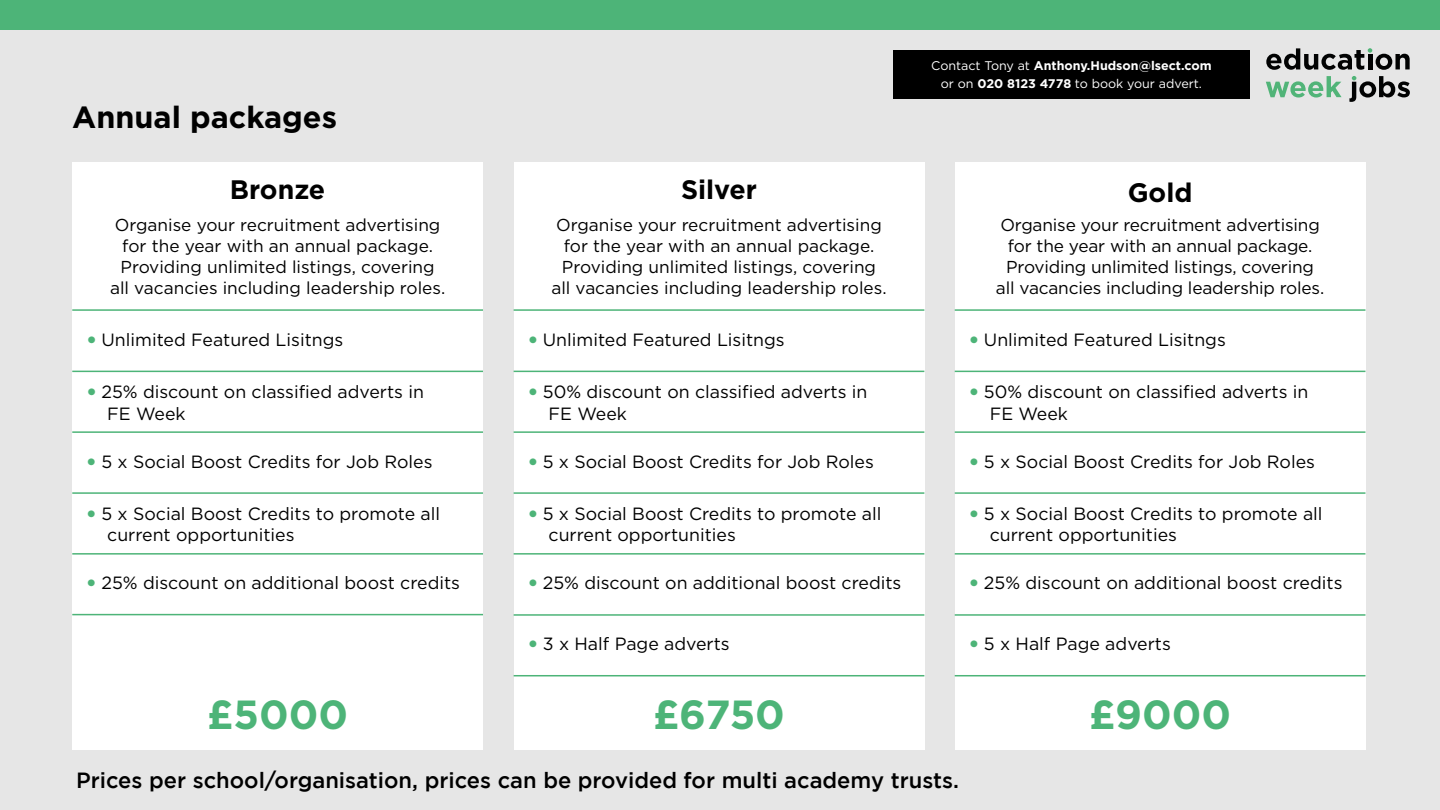
<style>
.page{position:relative;width:1440px;height:810px;background:#e6e6e6}
.page>*{position:absolute;margin:0;border:0;box-sizing:border-box;transform-origin:0 0}
.t1{font:700 40.65px "Gotham HTF";color:#4db478}
.t2{font:700 30.6px "Gotham HTF";color:#000}
.t3{font:700 26.7px "Gotham HTF";color:#000}
.t4{font:21.98px "Gotham HTF Medium 2";color:#000}
.t5{font:17.7px/21.3px "Gotham HTF";color:#000}
.t6{font:17.25px/20.7px "Gotham HTF";color:#000;text-align:center}
.t7{font:700 12.52px/18.1px "Gotham HTF";color:#fff;text-align:center}
.s1{font-weight:400}
.s2{font-family:"Museo Sans 700";color:#4db478}
</style>
<div class="page">
<svg style="left:1266px;top:48px;width:144px;height:22px"></svg>
<svg style="left:1266px;top:76px;width:76px;height:22px"></svg>
<svg style="left:1349px;top:76px;width:61px;height:26px"></svg>
<div style="left:0;top:0;width:1440px;height:30px;background:#4db478"></div>
<div style="left:893px;top:50px;width:357px;height:49px;background:#000"></div>
<div style="left:955px;top:162px;width:410px;height:588px;background:#fff"></div>
<hr style="left:955px;top:309px;width:410px;height:2px;background:#4db478">
<hr style="left:955px;top:371px;width:410px;height:1px;background:#4db478">
<hr style="left:955px;top:492px;width:410px;height:2px;background:#4db478">
<hr style="left:955px;top:431px;width:410px;height:2px;background:#4db478">
<hr style="left:955px;top:553px;width:410px;height:2px;background:#4db478">
<hr style="left:955px;top:614px;width:410px;height:2px;background:#4db478">
<hr style="left:955px;top:675px;width:410px;height:1px;background:#4db478">
<div style="left:72px;top:162px;width:411px;height:588px;background:#fff"></div>
<div style="left:514px;top:162px;width:410px;height:588px;background:#fff"></div>
<hr style="left:72px;top:309px;width:411px;height:2px;background:#4db478">
<hr style="left:72px;top:371px;width:411px;height:1px;background:#4db478">
<hr style="left:72px;top:492px;width:411px;height:2px;background:#4db478">
<hr style="left:72px;top:431px;width:411px;height:2px;background:#4db478">
<hr style="left:72px;top:553px;width:411px;height:2px;background:#4db478">
<hr style="left:72px;top:614px;width:411px;height:1px;background:#4db478">
<hr style="left:514px;top:309px;width:410px;height:2px;background:#4db478">
<hr style="left:514px;top:371px;width:410px;height:1px;background:#4db478">
<hr style="left:514px;top:492px;width:410px;height:2px;background:#4db478">
<hr style="left:514px;top:431px;width:410px;height:2px;background:#4db478">
<hr style="left:514px;top:553px;width:410px;height:2px;background:#4db478">
<hr style="left:514px;top:614px;width:410px;height:2px;background:#4db478">
<hr style="left:514px;top:675px;width:410px;height:1px;background:#4db478">
<h2 class="t2" style="left:72px;top:99px;width:266px">Annual packages</h2>
<h3 class="t3" style="left:230px;top:174px;width:97px">Bronze</h3>
<h3 class="t3" style="left:681px;top:174px;width:78px">Silver</h3>
<p class="t7" style="left:931px;top:56px;width:282px"><span class="s1">Contact Tony at</span> Anthony.Hudson@lsect.com <span class="s1">or on</span> 020 8123 4778 <span class="s1">to book your advert.</span></p>
<h3 class="t3" style="left:1128px;top:177px;width:66px">Gold</h3>
<p class="t6" style="left:110px;top:215px;width:337px">Organise your recruitment advertising for the year with an annual package.<br>Providing unlimited listings, covering all vacancies including leadership roles.</p>
<p class="t6" style="left:551px;top:215px;width:337px">Organise your recruitment advertising for the year with an annual package.<br>Providing unlimited listings, covering all vacancies including leadership roles.</p>
<p class="t6" style="left:996px;top:215px;width:330px">Organise your recruitment advertising for the year with an annual package.<br>Providing unlimited listings, covering all vacancies including leadership roles.</p>
<p class="t5" style="left:528px;top:329px;width:258px"><span class="s2">∞</span> Unlimited Featured Lisitngs</p>
<p class="t5" style="left:549px;top:381px;width:320px;text-indent:-20px"><span class="s2">∞</span> 50% discount on classified adverts in<br>FE Week</p>
<p class="t5" style="left:87px;top:329px;width:258px"><span class="s2">∞</span> Unlimited Featured Lisitngs</p>
<p class="t5" style="left:107px;top:381px;width:318px;text-indent:-20px"><span class="s2">∞</span> 25% discount on classified adverts in<br>FE Week</p>
<p class="t5" style="left:969px;top:329px;width:258px"><span class="s2">∞</span> Unlimited Featured Lisitngs</p>
<p class="t5" style="left:990px;top:381px;width:320px;text-indent:-20px"><span class="s2">∞</span> 50% discount on classified adverts in<br>FE Week</p>
<p class="t5" style="left:87px;top:450px;width:347px"><span class="s2">∞</span> 5 x Social Boost Credits for Job Roles</p>
<p class="t5" style="left:528px;top:450px;width:347px"><span class="s2">∞</span> 5 x Social Boost Credits for Job Roles</p>
<p class="t5" style="left:969px;top:450px;width:347px"><span class="s2">∞</span> 5 x Social Boost Credits for Job Roles</p>
<p class="t5" style="left:107px;top:503px;width:334px;text-indent:-20px"><span class="s2">∞</span> 5 x Social Boost Credits to promote all current opportunities</p>
<p class="t5" style="left:549px;top:503px;width:334px;text-indent:-20px"><span class="s2">∞</span> 5 x Social Boost Credits to promote all current opportunities</p>
<p class="t5" style="left:990px;top:503px;width:334px;text-indent:-20px"><span class="s2">∞</span> 5 x Social Boost Credits to promote all current opportunities</p>
<p class="t5" style="left:87px;top:572px;width:375px"><span class="s2">∞</span> 25% discount on additional boost credits</p>
<p class="t5" style="left:528px;top:572px;width:375px"><span class="s2">∞</span> 25% discount on additional boost credits</p>
<p class="t5" style="left:969px;top:572px;width:375px"><span class="s2">∞</span> 25% discount on additional boost credits</p>
<p class="t5" style="left:528px;top:633px;width:203px"><span class="s2">∞</span> 3 x Half Page adverts</p>
<p class="t5" style="left:969px;top:633px;width:203px"><span class="s2">∞</span> 5 x Half Page adverts</p>
<h1 class="t1" style="left:207px;top:691px;width:142px">£5000</h1>
<h1 class="t1" style="left:653px;top:691px;width:133px">£6750</h1>
<p class="t4" style="left:76px;top:768px;width:884px">Prices per school/organisation, prices can be provided for multi academy trusts.</p>
<h1 class="t1" style="left:1089px;top:691px;width:144px">£9000</h1>
</div>
